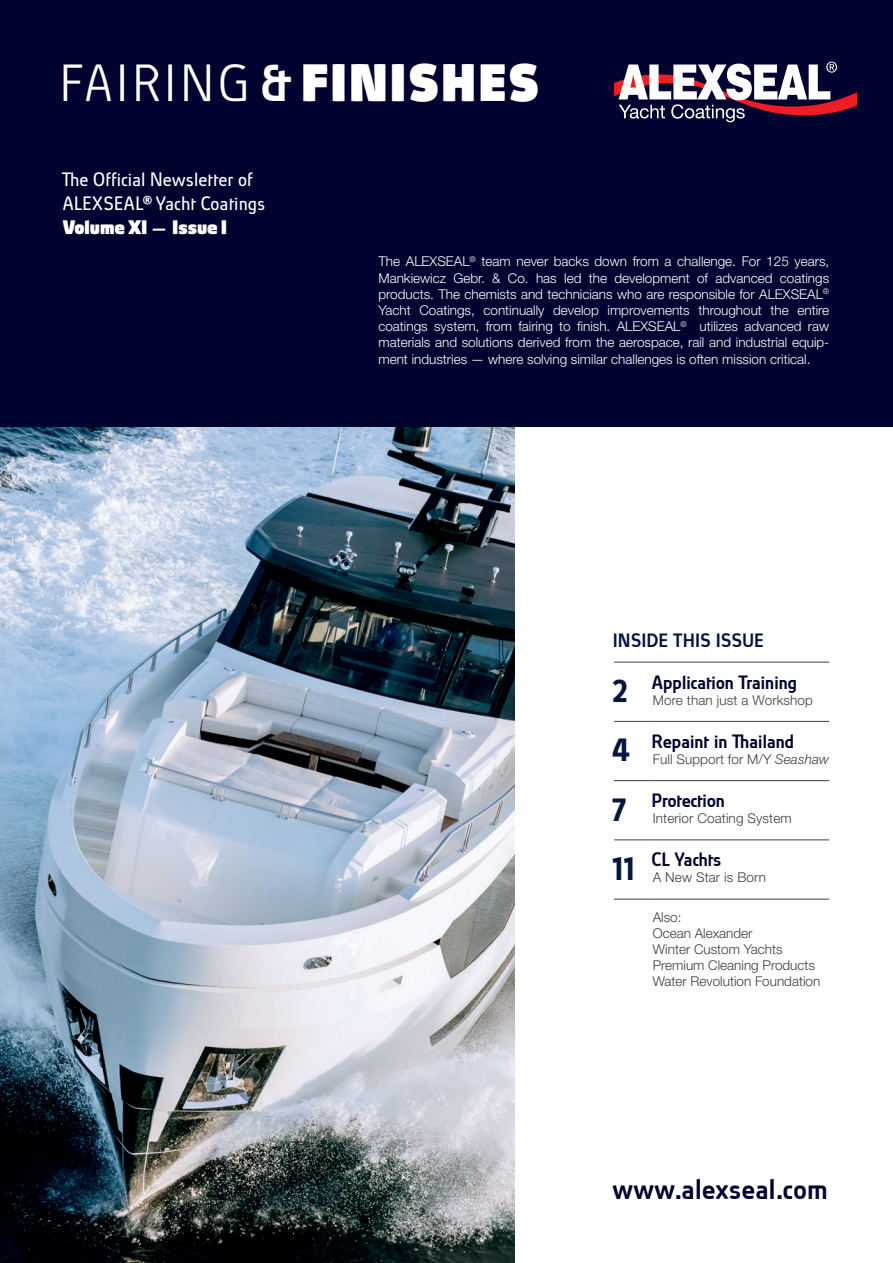
<style>
.page{position:relative;width:893px;height:1263px;background:#fff}
.page>*{position:absolute;margin:0;border:0;box-sizing:border-box;transform-origin:0 0}
.t1{font:900 48.45px "Absolut Pro";letter-spacing:.06em;color:#fff}
.t2{font:500 27px "Absolut Pro";letter-spacing:.01em;color:#000330}
.t3{font:18px/24px "Absolut Pro";letter-spacing:.005em;color:#fff}
.t4{font:500 18px "Absolut Pro";letter-spacing:-.005em;color:#000330}
.t5{font:500 18px "Absolut Pro";letter-spacing:.01em;color:#041540}
.t6{font:300 13.5px/16.2px "Helvetica Neue LT Std";color:#fff;text-align:justify}
.t7{font:300 13.5px/16.2px "Helvetica Neue LT Std";color:#3e3e3f}
.s1{font-weight:300}
.s2{font-weight:500}
.s3{font-weight:900}
.s4{font-size:36px;color:#041540}
.s5{font-style:italic}
</style>
<div class="page">
<img style="left:0;top:427px;width:514px;height:836px">
<div style="left:0;top:0;width:893px;height:427px;background:#000330"></div>
<hr style="left:614px;top:662px;width:39px;height:1px;background:#3e3e3f">
<hr style="left:653px;top:662px;width:176px;height:1px;background:#3e3e3f">
<hr style="left:614px;top:721px;width:39px;height:1px;background:#3e3e3f">
<hr style="left:653px;top:721px;width:176px;height:1px;background:#3e3e3f">
<hr style="left:614px;top:780px;width:39px;height:1px;background:#3e3e3f">
<hr style="left:653px;top:780px;width:176px;height:1px;background:#3e3e3f">
<hr style="left:614px;top:840px;width:39px;height:1px;background:#3e3e3f">
<hr style="left:653px;top:840px;width:176px;height:1px;background:#3e3e3f">
<hr style="left:614px;top:899px;width:39px;height:1px;background:#3e3e3f">
<hr style="left:653px;top:899px;width:176px;height:1px;background:#3e3e3f">
<svg style="left:614px;top:62px;width:242px;height:60px"></svg>
<h1 class="t1" style="left:64px;top:63px;width:478px"><span class="s1">FAIRING</span> <span class="s2">&amp;</span> FINISHES</h1>
<h3 class="t3" style="left:64px;top:169px;width:204px">The Official Newsletter of<br>ALEXSEAL<sup>®</sup> Yacht Coatings<br><span class="s3">Volume XI</span> <span class="s2">—</span> <span class="s3">Issue I</span></h3>
<p class="t6" style="left:378px;top:253px;width:452px">The ALEXSEAL<sup>®</sup> team never backs down from a challenge. For 125 years, Mankiewicz Gebr. &amp; Co. has led the development of advanced coatings products. The chemists and technicians who are responsible for ALEXSEAL<sup>® </sup>Yacht Coatings, continually develop improvements throughout the entire coatings system, from fairing to finish. ALEXSEAL<sup>®</sup> utilizes advanced raw materials and solutions derived from the aerospace, rail and industrial equip&shy;ment industries — where solving similar challenges is often mission critical.</p>
<h3 class="t5" style="left:614px;top:628px;width:152px">INSIDE THIS ISSUE</h3>
<h3 class="t4" style="left:614px;top:670px;width:186px"><span class="s4">2</span> Application Training</h3>
<p class="t7" style="left:653px;top:691px;width:162px">More than just a Workshop</p>
<h3 class="t4" style="left:614px;top:729px;width:183px"><span class="s4">4</span> Repaint in Thailand</h3>
<p class="t7" style="left:653px;top:751px;width:178px">Full Support for M/Y <span class="s5">Seashaw</span></p>
<h3 class="t4" style="left:614px;top:788px;width:113px"><span class="s4">7</span> Protection</h3>
<p class="t7" style="left:653px;top:810px;width:140px">Interior Coating System</p>
<h3 class="t4" style="left:614px;top:848px;width:110px"><span class="s4">11</span> CL Yachts</h3>
<p class="t7" style="left:653px;top:869px;width:115px">A New Star is Born</p>
<p class="t7" style="left:653px;top:908px;width:169px">Also:<br>Ocean Alexander<br>Winter Custom Yachts<br>Premium Cleaning Products<br>Water Revolution Foundation</p>
<h2 class="t2" style="left:614px;top:1171px;width:217px">www.alexseal.com</h2>
</div>
